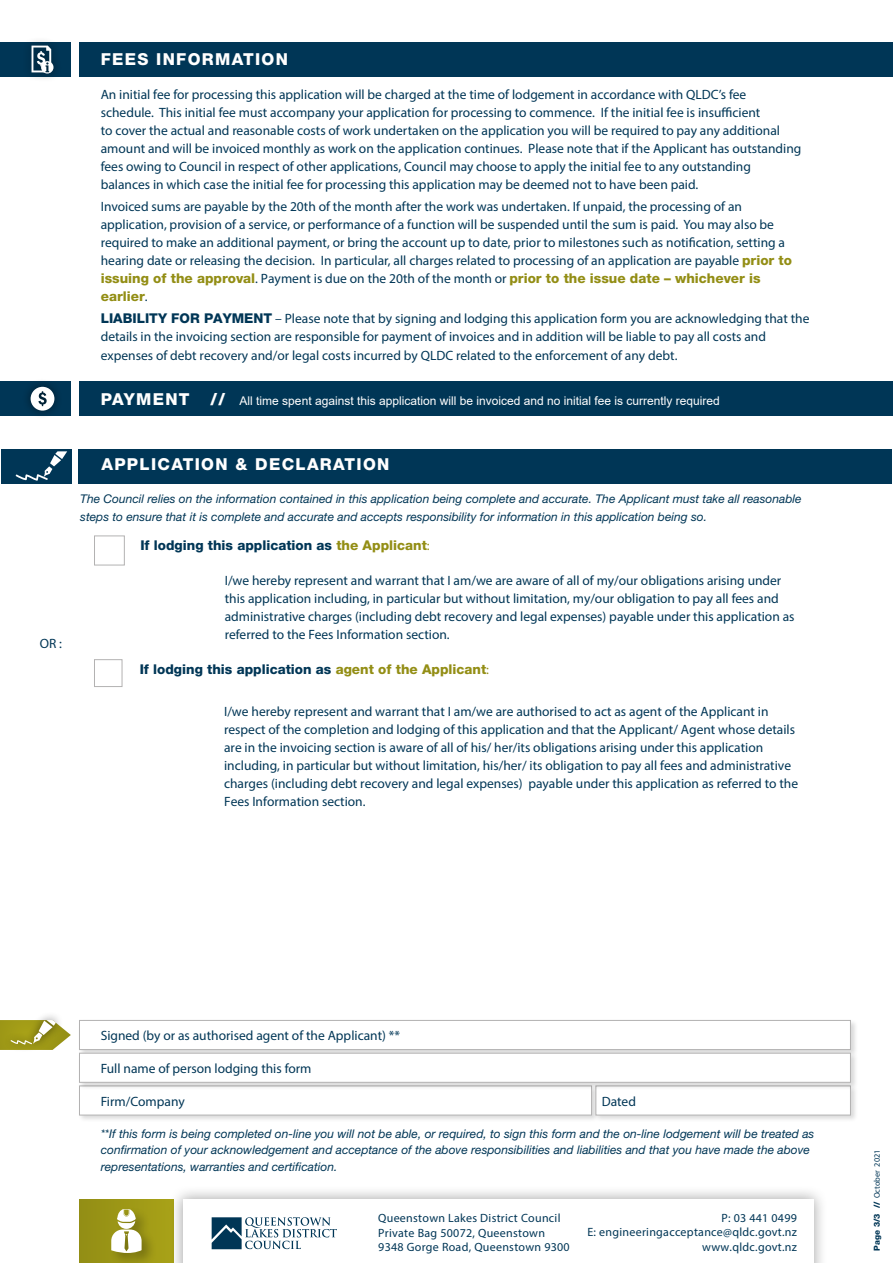
<style>
.page{position:relative;width:893px;height:1263px;background:#fff}
.page>*{position:absolute;margin:0;border:0;box-sizing:border-box;transform-origin:0 0}
.t1{font:800 16.5px "Helvetica Neue LT Std";letter-spacing:.08em;color:#fff}
.t2{font:13.5px/18px "Myriad Pro";color:#003656}
.t3{font:800 13.5px/18.1px "Helvetica Neue LT Std";color:#938e15}
.t4{font:800 13.5px "Helvetica Neue LT Std";color:#003656}
.t5{font:italic 12px/16.5px "Helvetica Neue LT Std";color:#003656}
.t6{font:12px/14.4px "Myriad Pro";letter-spacing:.025em;color:#003656}
.t7{font:12px "Arial";color:#fff}
.t8{font:8.25px "Myriad Pro";color:#003656}
.s1{font-family:"Helvetica Neue LT Std";font-weight:800;color:#938e15}
.s2{font-family:"Myriad Pro";font-weight:400;color:#003656}
.s3{font-family:"Helvetica Neue LT Std";font-weight:800}
.s4{font-family:"Helvetica Neue LT Std";font-weight:800;font-size:16.5px}
.s5{color:#938e15}
.s6{font-family:"Myriad Pro";font-weight:400;color:#938e15}
</style>
<div class="page">
<div style="left:79px;top:382px;width:814px;height:34px;background:#003656"></div>
<div style="left:0;top:382px;width:71px;height:34px;background:#003656"></div>
<div style="left:78px;top:449px;width:814px;height:34px;background:#003656"></div>
<div style="left:79px;top:43px;width:814px;height:34px;background:#003656"></div>
<div style="left:0;top:43px;width:71px;height:34px;background:#003656"></div>
<div style="left:77px;top:1018px;width:781px;height:39px;background:#000;opacity:.15"></div>
<div style="left:79px;top:1020px;width:772px;height:30px;background:#fff;border:1px solid #b3b2b2"></div>
<div style="left:77px;top:1084px;width:522px;height:39px;background:#000;opacity:.15"></div>
<div style="left:79px;top:1085px;width:513px;height:30px;background:#fff;border:1px solid #b3b2b2"></div>
<div style="left:594px;top:1084px;width:264px;height:39px;background:#000;opacity:.15"></div>
<div style="left:595px;top:1085px;width:256px;height:30px;background:#fff;border:1px solid #b3b2b2"></div>
<div style="left:77px;top:1051px;width:781px;height:39px;background:#000;opacity:.15"></div>
<div style="left:79px;top:1053px;width:772px;height:30px;background:#fff;border:1px solid #b3b2b2"></div>
<div style="left:94px;top:535px;width:31px;height:30px;background:#fff;border:1px solid #b3b2b2"></div>
<div style="left:22px;top:378px;width:41px;height:42px;background:#000;opacity:.5"></div>
<svg style="left:31px;top:387px;width:23px;height:24px"></svg>
<div style="left:3px;top:1011px;width:61px;height:42px;background:#000;opacity:.5"></div>
<svg style="left:0;top:1020px;width:71px;height:30px"></svg>
<div style="left:22px;top:36px;width:40px;height:46px;background:#000;opacity:.5"></div>
<svg style="left:32px;top:46px;width:22px;height:28px"></svg>
<div style="left:79px;top:1199px;width:95px;height:64px;background:linear-gradient(to right,#938e15,#a9a218)"></div>
<div style="left:168px;top:1185px;width:660px;height:78px;background:#000;opacity:.35"></div>
<div style="left:183px;top:1199px;width:631px;height:64px;background:#fff"></div>
<svg style="left:212px;top:1217px;width:125px;height:32px"></svg>
<div style="left:108px;top:1206px;width:49px;height:57px;background:#000;opacity:.25"></div>
<svg style="left:111px;top:1209px;width:31px;height:44px"></svg>
<div style="left:1px;top:449px;width:71px;height:34px;background:#003656"></div>
<svg style="left:15px;top:451px;width:52px;height:30px"></svg>
<div style="left:94px;top:659px;width:28px;height:28px;background:#fff;border:1px solid #b3b2b2"></div>
<p class="t1" style="left:101px;top:50px;width:189px">FEES INFORMATION</p>
<p class="t2" style="left:101px;top:85px;width:702px">An initial fee for processing this application will be charged at the time of lodgement in accordance with QLDC’s fee schedule. This initial fee must accompany your application for processing to commence. If the initial fee is insufficient<br>to cover the actual and reasonable costs of work undertaken on the application you will be required to pay any additional amount and will be invoiced monthly as work on the application continues. Please note that if the Applicant has outstanding fees owing to Council in respect of other applications, Council may choose to apply the initial fee to any outstanding balances in which case the initial fee for processing this application may be deemed not to have been paid.</p>
<p class="t2" style="left:101px;top:197px;width:693px">Invoiced sums are payable by the 20th of the month after the work was undertaken. If unpaid, the processing of an application, provision of a service, or performance of a function will be suspended until the sum is paid. You may also be required to make an additional payment, or bring the account up to date, prior to milestones such as notification, setting a hearing date or releasing the decision. In particular, all charges related to processing of an application are payable <span class="s1">prior to</span></p>
<p class="t3" style="left:101px;top:269px;width:661px">issuing of the approval<span class="s2">. Payment is due on the 20th of the month or</span> prior to the issue date – whichever is earlier<span class="s2">.</span></p>
<p class="t2" style="left:101px;top:309px;width:710px"><span class="s3">LIABILITY FOR PAYMENT</span> – Please note that by signing and lodging this application form you are acknowledging that the details in the invoicing section are responsible for payment of invoices and in addition will be liable to pay all costs and expenses of debt recovery and/or legal costs incurred by QLDC related to the enforcement of any debt.</p>
<p class="t1" style="left:101px;top:389px;width:90px">PAYMENT</p>
<p class="t7" style="left:211px;top:392px;width:511px"><span class="s4">//</span> All time spent against this application will be invoiced and no initial fee is currently required</p>
<p class="t2" style="left:40px;top:634px;width:24px">OR :</p>
<p class="t1" style="left:101px;top:454px;width:290px">APPLICATION &amp; DECLARATION</p>
<p class="t5" style="left:80px;top:490px;width:723px;line-height:18px">The Council relies on the information contained in this application being complete and accurate. The Applicant must take all reasonable steps to ensure that it is complete and accurate and accepts responsibility for information in this application being so.</p>
<p class="t4" style="left:140px;top:537px;width:291px">If lodging this application as <span class="s5">the Applicant</span><span class="s6">:</span></p>
<p class="t2" style="left:225px;top:571px;width:571px">I/we hereby represent and warrant that I am/we are aware of all of my/our obligations arising under this application including, in particular but without limitation, my/our obligation to pay all fees and administrative charges (including debt recovery and legal expenses) payable under this application as referred to the Fees Information section.</p>
<p class="t4" style="left:140px;top:661px;width:351px">If lodging this application as <span class="s5">agent of the Applicant</span><span class="s6">:</span></p>
<p class="t2" style="left:224px;top:703px;width:575px">I/we hereby represent and warrant that I am/we are authorised to act as agent of the Applicant in respect of the completion and lodging of this application and that the Applicant/ Agent whose details are in the invoicing section is aware of all of his/ her/its obligations arising under this application including, in particular but without limitation, his/her/ its obligation to pay all fees and administrative charges (including debt recovery and legal expenses) payable under this application as referred to the Fees Information section.</p>
<p class="t2" style="left:101px;top:1027px;width:301px">Signed (by or as authorised agent of the Applicant) **</p>
<p class="t2" style="left:101px;top:1059px;width:212px">Full name of person lodging this form</p>
<p class="t2" style="left:101px;top:1092px;width:85px">Firm/Company</p>
<p class="t2" style="left:602px;top:1092px;width:36px">Dated</p>
<p class="t5" style="left:101px;top:1125px;width:715px">**If this form is being completed on-line you will not be able, or required, to sign this form and the on-line lodgement will be treated as confirmation of your acknowledgement and acceptance of the above responsibilities and liabilities and that you have made the above representations, warranties and certification.</p>
<p class="t6" style="left:378px;top:1211px;width:193px">Queenstown Lakes District Council<br>Private Bag 50072, Queenstown<br>9348 Gorge Road, Queenstown 9300</p>
<p class="t6" style="left:587px;top:1210px;width:211px;text-align:right">P: 03 441 0499<br>E: engineeringacceptance@qldc.govt.nz www.qldc.govt.nz</p>
<p class="t8" style="left:872px;top:1251px;width:102px;rotate:-90deg"><span class="s3">Page 3/3 //</span> October 2021</p>
</div>
